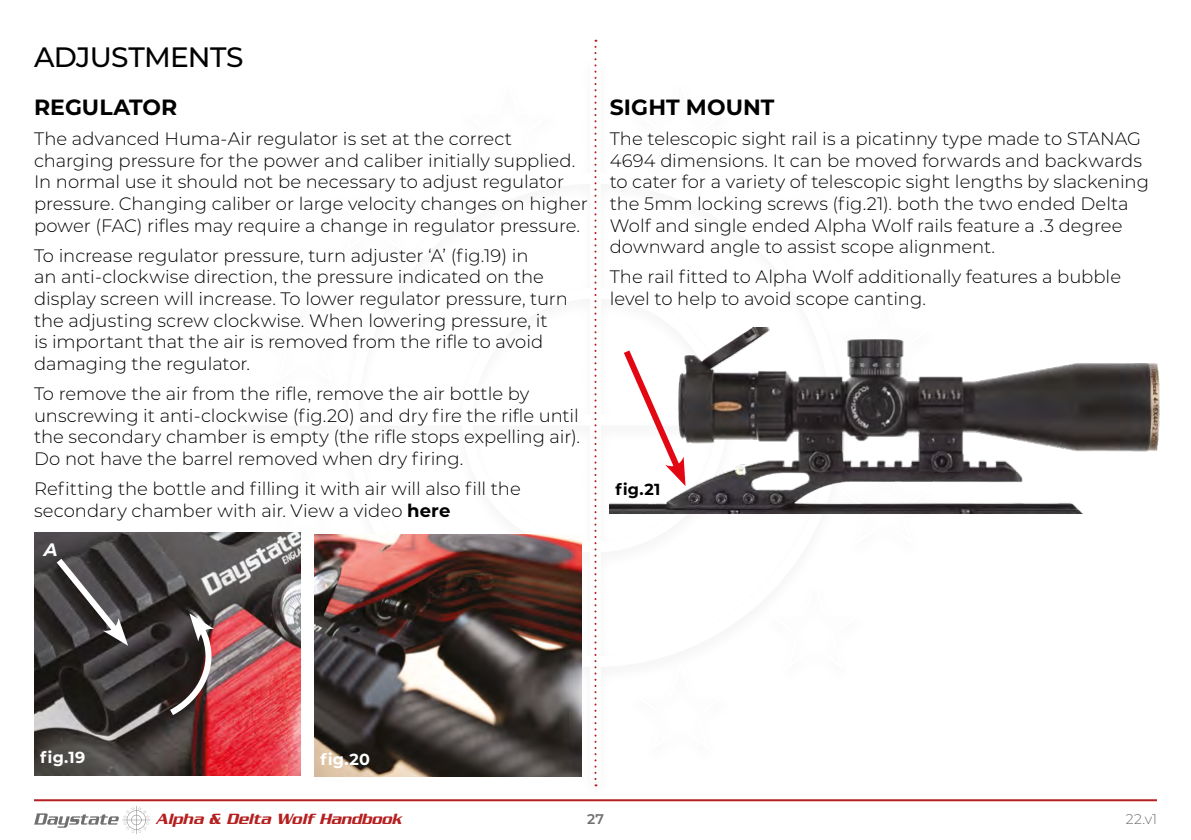
<style>
.page{position:relative;width:1191px;height:840px;background:#fff}
.page>*{position:absolute;margin:0;border:0;box-sizing:border-box;transform-origin:0 0}
.t1{font:500 28px "Montserrat";letter-spacing:-.025em;color:#000}
.t2{font:700 22px "Montserrat";letter-spacing:.005em;color:#000}
.t3{font:300 18px/21.6px "Montserrat";color:#000}
.t4{font:italic 700 18px "Montserrat";color:#fff}
.t5{font:italic 500 16px "Serpentine";color:#b51f1f}
.t6{font:700 16px "Montserrat";color:#fff}
.t7{font:700 16px "Montserrat";color:#000}
.t8{font:300 14px "Montserrat";color:#706f6f}
.t9{font:600 14px "Montserrat";color:#706f6f}
.s1{font-weight:700}
</style>
<div class="page">
<svg style="left:34px;top:806px;width:116px;height:27px"></svg>
<hr style="left:34px;top:798px;width:1123px;height:2px;background:#b51f1f">
<img style="left:34px;top:532px;width:266px;height:243px">
<svg style="left:51px;top:552px;width:77px;height:93px;background:#504e4f"></svg>
<svg style="left:163px;top:613px;width:51px;height:107px;background:#5b4a4a"></svg>
<img style="left:315px;top:534px;width:266px;height:242px">
<svg style="left:594px;top:40px;width:2px;height:745px"></svg>
<img style="left:609px;top:327px;width:551px;height:186px">
<svg style="left:618px;top:343px;width:68px;height:143px"></svg>
<h1 class="t1" style="left:34px;top:37px;width:211px">ADJUSTMENTS</h1>
<p class="t2" style="left:34px;top:91px;width:145px">REGULATOR</p>
<p class="t3" style="left:34px;top:127px;width:555px">The advanced Huma-Air regulator is set at the correct charging pressure for the power and caliber initially supplied.<br>In normal use it should not be necessary to adjust regulator pressure. Changing caliber or large velocity changes on higher power (FAC) rifles may require a change in regulator pressure.</p>
<p class="t3" style="left:34px;top:244px;width:535px">To increase regulator pressure, turn adjuster ‘A’ (fig.19) in<br>an anti-clockwise direction, the pressure indicated on the display screen will increase. To lower regulator pressure, turn the adjusting screw clockwise. When lowering pressure, it<br>is important that the air is removed from the rifle to avoid damaging the regulator.</p>
<p class="t3" style="left:34px;top:382px;width:547px">To remove the air from the rifle, remove the air bottle by unscrewing it anti-clockwise (fig.20) and dry fire the rifle until the secondary chamber is empty (the rifle stops expelling air).<br>Do not have the barrel removed when dry firing.</p>
<p class="t3" style="left:34px;top:477px;width:488px">Refitting the bottle and filling it with air will also fill the secondary chamber with air. View a video <span class="s1">here</span></p>
<p class="t4" style="left:44px;top:536px;width:15px">A</p>
<p class="t2" style="left:609px;top:91px;width:166px">SIGHT MOUNT</p>
<p class="t3" style="left:609px;top:127px;width:541px">The telescopic sight rail is a picatinny type made to STANAG 4694 dimensions. It can be moved forwards and backwards to cater for a variety of telescopic sight lengths by slackening the 5mm locking screws (fig.21). both the two ended Delta Wolf and single ended Alpha Wolf rails feature a .3 degree downward angle to assist scope alignment.</p>
<p class="t3" style="left:609px;top:265px;width:513px">The rail fitted to Alpha Wolf additionally features a bubble level to help to avoid scope canting.</p>
<p class="t7" style="left:615px;top:477px;width:47px">fig.21</p>
<p class="t6" style="left:40px;top:745px;width:47px">fig.19</p>
<p class="t6" style="left:320px;top:747px;width:51px">fig.20</p>
<p class="t5" style="left:156px;top:809px;width:247px">Alpha &amp; Delta Wolf Handbook</p>
<p class="t9" style="left:587px;top:808px;width:18px">27</p>
<p class="t8" style="left:1125px;top:808px;width:33px">22.v1</p>
</div>
